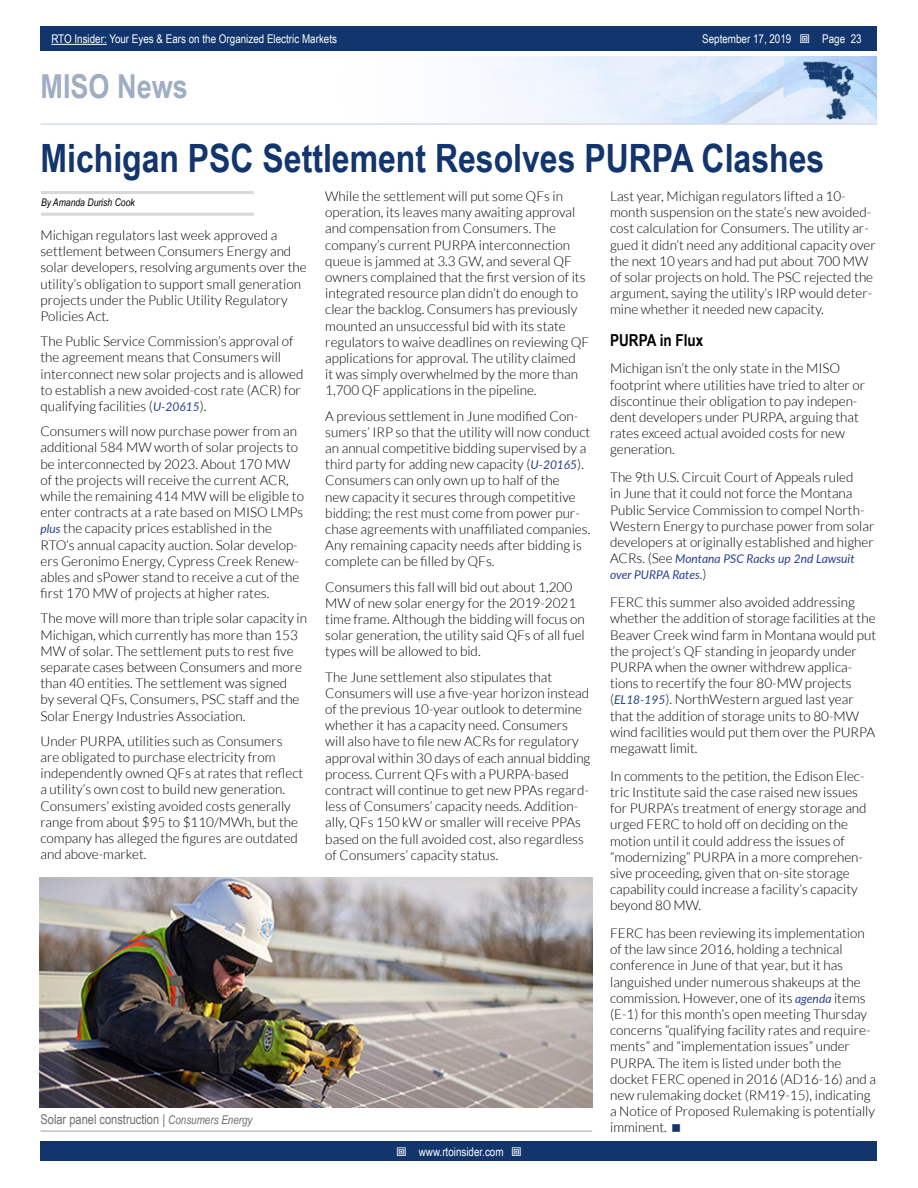
<style>
.page{position:relative;width:918px;height:1188px;background:#fff}
.page>*{position:absolute;margin:0;border:0;box-sizing:border-box;transform-origin:0 0}
.t1{font:700 39px "Arial Narrow";color:#11356c}
.t2{font:700 33px "Arial Narrow";color:#a0aec4}
.t3{font:700 16.5px "Arial Narrow";color:#000}
.t4{font:300 13.5px/16.2px "Lato";color:#000}
.t5{font:13.5px "Arial Narrow";color:#6d6e71}
.t6{font:12px "Arial Narrow";color:#fff}
.t7{font:italic 12px/16.2px "Lato";color:#25408f}
.t8{font:italic 10.5px "Arial Narrow";color:#000}
.s1{font-style:inherit}
.s2{font-weight:300;font-style:normal;font-size:13.5px;color:#000}
.s3{font-weight:400;font-style:italic;font-size:12px;color:#25408f}
.s4{font-style:italic;font-size:12px}
</style>
<div class="page">
<div style="left:41px;top:1142px;width:836px;height:19px;background:#11356c"></div>
<div style="left:41px;top:27px;width:836px;height:24px;background:#11356c"></div>
<hr style="left:51px;top:44px;width:56px;height:1px;background:#fff">
<img style="left:485px;top:56px;width:392px;height:67px">
<hr style="left:40px;top:123px;width:837px;height:2px;background:#d6deec">
<hr style="left:41px;top:191px;width:213px;height:3px;background:#d8d8d8">
<hr style="left:41px;top:213px;width:213px;height:3px;background:#d8d8d8">
<hr style="left:40px;top:1130px;width:552px;height:2px;background:#bfbfbf">
<img style="left:40px;top:878px;width:552px;height:229px">
<p class="t6" style="left:51px;top:30px;width:287px">RTO Insider: Your Eyes &amp; Ears on the Organized Electric Markets</p>
<p class="t6" style="left:702px;top:30px;width:91px">September 17, <span class="s1">2019</span></p>
<p class="t6" style="left:822px;top:30px;width:41px">Page 23</p>
<h2 class="t2" style="left:40px;top:61px;width:149px">MISO News</h2>
<h1 class="t1" style="left:40px;top:129px;width:785px">Michigan PSC Settlement Resolves PURPA Clashes</h1>
<p class="t8" style="left:41px;top:195px;width:95px">By Amanda Durish Cook</p>
<p class="t4" style="left:610px;top:188px;width:267px">Last year, Michigan regulators lifted a 10- month suspension on the state’s new avoided&shy;cost calculation for Consumers. The utility ar&shy;gued it didn’t need any additional capacity over the next 10 years and had put about 700 MW of solar projects on hold. The PSC rejected the argument, saying the utility’s IRP would deter&shy;mine whether it needed new capacity.</p>
<p class="t3" style="left:610px;top:327px;width:95px">PURPA in Flux</p>
<p class="t4" style="left:610px;top:361px;width:257px">Michigan isn’t the only state in the MISO footprint where utilities have tried to alter or discontinue their obligation to pay indepen&shy;dent developers under PURPA, arguing that rates exceed actual avoided costs for new generation.</p>
<p class="t4" style="left:610px;top:469px;width:266px">The 9th U.S. Circuit Court of Appeals ruled<br>in June that it could not force the Montana Public Service Commission to compel North-Western Energy to purchase power from solar developers at originally established and higher</p>
<p class="t7" style="left:610px;top:550px;width:246px"><span class="s2">ACRs. (See</span> Montana PSC Racks up 2nd Lawsuit over PURPA Rates<span class="s2">.)</span></p>
<p class="t4" style="left:610px;top:594px;width:268px">FERC this summer also avoided addressing whether the addition of storage facilities at the Beaver Creek wind farm in Montana would put the project’s QF standing in jeopardy under PURPA when the owner withdrew applica&shy;tions to recertify the four 80-MW projects (<span class="s3">EL18-195</span>). NorthWestern argued last year that the addition of storage units to 80-MW wind facilities would put them over the PURPA megawatt limit.</p>
<p class="t4" style="left:610px;top:768px;width:258px">In comments to the petition, the Edison Elec&shy;tric Institute said the case raised new issues for PURPA’s treatment of energy storage and urged FERC to hold off on deciding on the motion until it could address the issues of “modernizing” PURPA in a more comprehen&shy;sive proceeding, given that on-site storage capability could increase a facility’s capacity beyond 80 MW.</p>
<p class="t4" style="left:610px;top:925px;width:267px">FERC has been reviewing its implementation of the law since 2016, holding a technical conference in June of that year, but it has languished under numerous shakeups at the commission. However, one of its <span class="s3">agenda</span> items (E-1) for this month’s open meeting Thursday concerns “qualifying facility rates and require&shy;ments” and “implementation issues” under PURPA. The item is listed under both the docket FERC opened in 2016 (AD16-16) and a new rulemaking docket (RM19-15), indicating a Notice of Proposed Rulemaking is potentially imminent.</p>
<p class="t4" style="left:325px;top:188px;width:266px">While the settlement will put some QFs in operation, its leaves many awaiting approval and compensation from Consumers. The company’s current PURPA interconnection queue is jammed at 3.3 GW, and several QF owners complained that the first version of its integrated resource plan didn’t do enough to clear the backlog. Consumers has previously mounted an unsuccessful bid with its state regulators to waive deadlines on reviewing QF applications for approval. The utility claimed<br>it was simply overwhelmed by the more than 1,700 QF applications in the pipeline.</p>
<p class="t4" style="left:325px;top:408px;width:267px">A previous settlement in June modified Con&shy;sumers’ IRP so that the utility will now conduct an annual competitive bidding supervised by a third party for adding new capacity (<span class="s3">U-20165</span>).<br>Consumers can only own up to half of the<br>new capacity it secures through competitive bidding; the rest must come from power pur&shy;chase agreements with unaffiliated companies.<br>Any remaining capacity needs after bidding is complete can be filled by QFs.</p>
<p class="t4" style="left:325px;top:579px;width:261px">Consumers this fall will bid out about 1,200<br>MW of new solar energy for the 2019-2021 time frame. Although the bidding will focus on solar generation, the utility said QFs of all fuel types will be allowed to bid.</p>
<p class="t4" style="left:325px;top:669px;width:267px">The June settlement also stipulates that Consumers will use a five-year horizon instead of the previous 10-year outlook to determine whether it has a capacity need. Consumers will also have to file new ACRs for regulatory approval within 30 days of each annual bidding process. Current QFs with a PURPA-based contract will continue to get new PPAs regard&shy;less of Consumers’ capacity needs. Addition&shy;ally, QFs 150 kW or smaller will receive PPAs based on the full avoided cost, also regardless of Consumers’ capacity status.</p>
<p class="t4" style="left:40px;top:227px;width:268px">Michigan regulators last week approved a settlement between Consumers Energy and solar developers, resolving arguments over the utility’s obligation to support small generation projects under the Public Utility Regulatory Policies Act.</p>
<p class="t4" style="left:40px;top:333px;width:264px">The Public Service Commission’s approval of the agreement means that Consumers will interconnect new solar projects and is allowed to establish a new avoided-cost rate (ACR) for qualifying facilities (<span class="s3">U-20615</span>).</p>
<p class="t4" style="left:40px;top:423px;width:265px">Consumers will now purchase power from an additional 584 MW worth of solar projects to be interconnected by 2023. About 170 MW of the projects will receive the current ACR, while the remaining 414 MW will be eligible to enter contracts at a rate based on MISO LMPs <span class="s3">plus</span> the capacity prices established in the RTO’s annual capacity auction. Solar develop&shy;ers Geronimo Energy, Cypress Creek Renew&shy;ables and sPower stand to receive a cut of the first 170 MW of projects at higher rates.</p>
<p class="t4" style="left:40px;top:610px;width:268px">The move will more than triple solar capacity in Michigan, which currently has more than 153<br>MW of solar. The settlement puts to rest five separate cases between Consumers and more than 40 entities. The settlement was signed<br>by several QFs, Consumers, PSC staff and the Solar Energy Industries Association.</p>
<p class="t4" style="left:40px;top:733px;width:264px">Under PURPA, utilities such as Consumers are obligated to purchase electricity from independently owned QFs at rates that reflect a utility’s own cost to build new generation.<br>Consumers’ existing avoided costs generally range from about $95 to $110/MWh, but the company has alleged the figures are outdated and above-market.</p>
<p class="t5" style="left:40px;top:1109px;width:214px">Solar panel construction | <span class="s4">Consumers Energy</span></p>
<p class="t6" style="left:419px;top:1143px;width:86px">www.rtoinsider.com</p>
</div>
